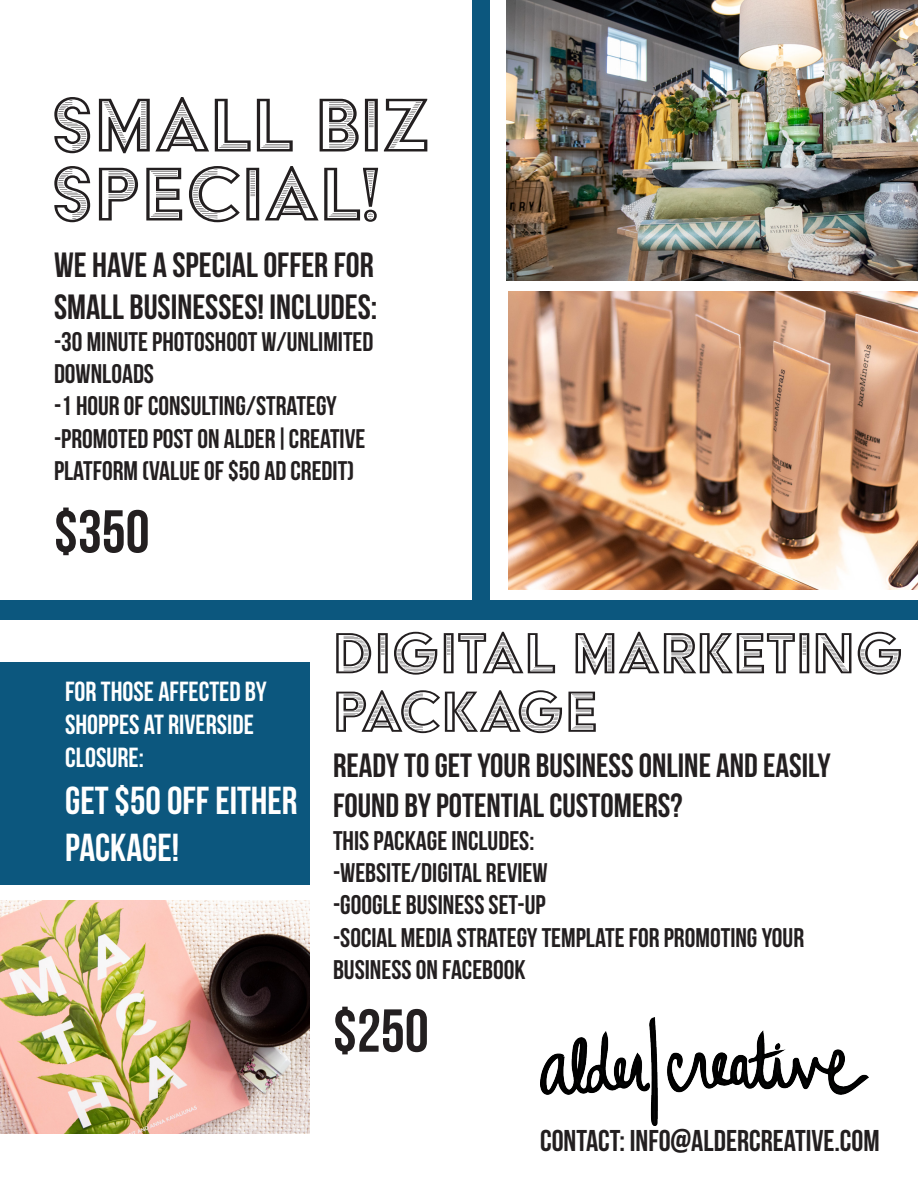
<style>
.page{position:relative;width:918px;height:1188px;background:#fff}
.page>*{position:absolute;margin:0;border:0;box-sizing:border-box;transform-origin:0 0}
.t1{font:87.9px/69px "Acier BAT Text Gris";color:#231f20}
.t2{font:66.9px/58.5px "Acier BAT Text Gris";color:#231f20}
.t3{font:60.45px "Bebas Neue";color:#231f20}
.t4{font:60.3px "Bebas Neue";color:#231f20}
.t5{font:39px/46.8px "Bebas Neue";color:#fff}
.t6{font:35.1px/42px "Bebas Neue";color:#231f20}
.t7{font:33.6px/40.3px "Bebas Neue";color:#231f20}
.t8{font:30.15px "Bebas Neue";color:#231f20}
.t9{font:27.6px/33.2px "Bebas Neue";color:#fff}
.t10{font:27px/32.4px "Bebas Neue";color:#231f20}
.t11{font:26.85px/32.2px "Bebas Neue";color:#231f20}
</style>
<div class="page">
<div style="left:0;top:663px;width:309px;height:222px;background:#0c577e"></div>
<img style="left:508px;top:292px;width:410px;height:297px">
<img style="left:540px;top:1017px;width:328px;height:108px">
<div style="left:0;top:600px;width:918px;height:20px;background:#0c577e"></div>
<div style="left:472px;top:0;width:18px;height:620px;background:#0c577e"></div>
<img style="left:0;top:900px;width:309px;height:234px">
<img style="left:507px;top:0;width:411px;height:281px">
<p class="t1" style="left:50px;top:90px;width:383px">SMALL BIZ<br>SPECIAL!</p>
<p class="t6" style="left:54px;top:243px;width:325px">WE HAVE A SPECIAL OFFER FOR<br>SMALL BUSINESSES! INCLUDES:</p>
<p class="t11" style="left:54px;top:325px;width:321px">-30 MINUTE PHOTOSHOOT W/UNLIMITED<br>DOWNLOADS</p>
<p class="t11" style="left:54px;top:390px;width:284px">-1 HOUR OF CONSULTING/STRATEGY</p>
<p class="t11" style="left:54px;top:422px;width:313px">-PROMOTED POST ON ALDER|CREATIVE</p>
<p class="t11" style="left:54px;top:454px;width:302px">PLATFORM (VALUE OF $50 AD CREDIT)</p>
<p class="t4" style="left:54px;top:499px;width:97px">$350</p>
<p class="t9" style="left:65px;top:674px;width:203px">FOR THOSE AFFECTED BY<br>SHOPPES AT RIVERSIDE</p>
<p class="t9" style="left:65px;top:741px;width:80px">CLOSURE:</p>
<p class="t5" style="left:65px;top:776px;width:234px">GET $50 OFF EITHER<br>PACKAGE!</p>
<p class="t2" style="left:333px;top:623px;width:573px">DIGITAL MARKETING<br>PACKAGE</p>
<p class="t7" style="left:333px;top:745px;width:499px">READY TO GET YOUR BUSINESS ONLINE AND EASILY<br>FOUND BY POTENTIAL CUSTOMERS?</p>
<p class="t10" style="left:333px;top:824px;width:203px">THIS PACKAGE INCLUDES:</p>
<p class="t10" style="left:333px;top:856px;width:216px">-WEBSITE/DIGITAL REVIEW</p>
<p class="t10" style="left:333px;top:889px;width:214px">-GOOGLE BUSINESS SET-UP</p>
<p class="t10" style="left:333px;top:921px;width:473px">-SOCIAL MEDIA STRATEGY TEMPLATE FOR PROMOTING YOUR<br>BUSINESS ON FACEBOOK</p>
<p class="t3" style="left:333px;top:998px;width:97px">$250</p>
<p class="t8" style="left:540px;top:1124px;width:341px">CONTACT: INFO@ALDERCREATIVE.COM</p>
</div>
